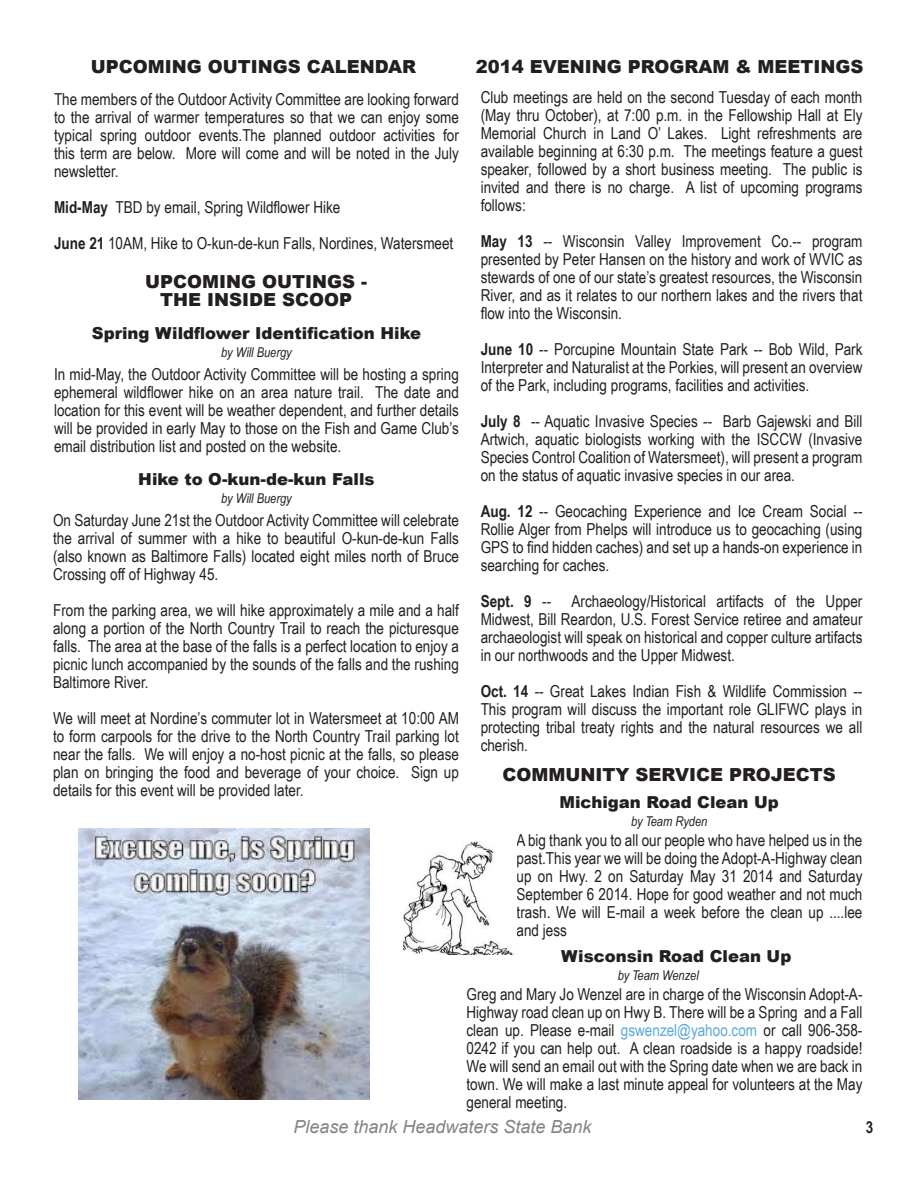
<style>
.page{position:relative;width:918px;height:1188px;background:#fff}
.page>*{position:absolute;margin:0;border:0;box-sizing:border-box;transform-origin:0 0}
.t1{font:900 18px "Arial";color:#231f20}
.t2{font:italic 18px "Arial";color:#828487}
.t3{font:16.5px/18px "Arial Narrow";color:#231f20;text-align:justify}
.t4{font:900 16.5px "Arial";color:#231f20}
.t5{font:700 16.5px "Arial Narrow";color:#231f20}
.t6{font:italic 13.5px "Arial Narrow";color:#231f20}
.s1{font-weight:700}
.s2{color:#5caad7}
</style>
<div class="page">
<img style="left:78px;top:828px;width:291px;height:272px">
<img style="left:403px;top:842px;width:111px;height:113px">
<p class="t1" style="left:91px;top:54px;width:327px">UPCOMING OUTINGS CALENDAR</p>
<p class="t3" style="left:54px;top:89px;width:407px">The members of the Outdoor Activity Committee are looking forward to the arrival of warmer temperatures so that we can enjoy some typical spring outdoor events.The planned outdoor activities for this term are below. More will come and will be noted in the July newsletter.</p>
<p class="t3" style="left:54px;top:197px;width:288px"><span class="s1">Mid-May</span> TBD by email, Spring Wildflower Hike</p>
<p class="t3" style="left:54px;top:233px;width:401px"><span class="s1">June 21</span> 10AM, Hike to O-kun-de-kun Falls, Nordines, Watersmeet</p>
<p class="t1" style="left:145px;top:268px;width:223px">UPCOMING OUTINGS -</p>
<p class="t1" style="left:160px;top:286px;width:193px">THE INSIDE SCOOP</p>
<p class="t4" style="left:92px;top:321px;width:331px">Spring Wildflower Identification Hike</p>
<p class="t6" style="left:221px;top:343px;width:72px">by Will Buergy</p>
<p class="t3" style="left:54px;top:365px;width:406px">In mid-May, the Outdoor Activity Committee will be hosting a spring ephemeral wildflower hike on an area nature trail. The date and location for this event will be weather dependent, and further details will be provided in early May to those on the Fish and Game Club’s email distribution list and posted on the website.</p>
<p class="t4" style="left:138px;top:467px;width:238px">Hike to O-kun-de-kun Falls</p>
<p class="t6" style="left:221px;top:489px;width:72px">by Will Buergy</p>
<p class="t3" style="left:53px;top:511px;width:407px">On Saturday June 21st the Outdoor Activity Committee will celebrate the arrival of summer with a hike to beautiful O-kun-de-kun Falls (also known as Baltimore Falls) located eight miles north of Bruce Crossing off of Highway 45.</p>
<p class="t3" style="left:53px;top:601px;width:407px">From the parking area, we will hike approximately a mile and a half along a portion of the North Country Trail to reach the picturesque falls. The area at the base of the falls is a perfect location to enjoy a picnic lunch accompanied by the sounds of the falls and the rushing Baltimore River.</p>
<p class="t3" style="left:53px;top:709px;width:407px">We will meet at Nordine’s commuter lot in Watersmeet at 10:00 AM to form carpools for the drive to the North Country Trail parking lot near the falls. We will enjoy a no-host picnic at the falls, so please plan on bringing the food and beverage of your choice. Sign up details for this event will be provided later.</p>
<p class="t1" style="left:476px;top:54px;width:389px">2014 EVENING PROGRAM &amp; MEETINGS</p>
<p class="t3" style="left:481px;top:88px;width:383px">Club meetings are held on the second Tuesday of each month (May thru October), at 7:00 p.m. in the Fellowship Hall at Ely Memorial Church in Land O’ Lakes. Light refreshments are available beginning at 6:30 p.m. The meetings feature a guest speaker, followed by a short business meeting. The public is invited and there is no charge. A list of upcoming programs follows:</p>
<p class="t3" style="left:481px;top:232px;width:383px"><span class="s1">May 13</span> -- Wisconsin Valley Improvement Co.-- program presented by Peter Hansen on the history and work of WVIC as stewards of one of our state’s greatest resources, the Wisconsin River, and as it relates to our northern lakes and the rivers that flow into the Wisconsin.</p>
<p class="t3" style="left:481px;top:340px;width:383px"><span class="s1">June 10</span> -- Porcupine Mountain State Park -- Bob Wild, Park Interpreter and Naturalist at the Porkies, will present an overview of the Park, including programs, facilities and activities.</p>
<p class="t3" style="left:481px;top:412px;width:383px"><span class="s1">July 8</span> -- Aquatic Invasive Species -- Barb Gajewski and Bill Artwich, aquatic biologists working with the ISCCW (Invasive Species Control Coalition of Watersmeet), will present a program on the status of aquatic invasive species in our area.</p>
<p class="t3" style="left:481px;top:502px;width:383px"><span class="s1">Aug. 12</span> -- Geocaching Experience and Ice Cream Social -- Rollie Alger from Phelps will introduce us to geocaching (using GPS to find hidden caches) and set up a hands-on experience in searching for caches.</p>
<p class="t3" style="left:481px;top:592px;width:383px"><span class="s1">Sept. 9</span> -- Archaeology/Historical artifacts of the Upper Midwest, Bill Reardon, U.S. Forest Service retiree and amateur archaeologist will speak on historical and copper culture artifacts in our northwoods and the Upper Midwest.</p>
<p class="t3" style="left:481px;top:682px;width:383px"><span class="s1">Oct. 14</span> -- Great Lakes Indian Fish &amp; Wildlife Commission -- This program will discuss the important role GLIFWC plays in protecting tribal treaty rights and the natural resources we all cherish.</p>
<p class="t1" style="left:503px;top:762px;width:335px">COMMUNITY SERVICE PROJECTS</p>
<p class="t4" style="left:560px;top:791px;width:221px">Michigan Road Clean Up</p>
<p class="t6" style="left:631px;top:812px;width:78px">by Team Ryden</p>
<p class="t3" style="left:517px;top:831px;width:347px">A big thank you to all our people who have helped us in the past.This year we will be doing the Adopt-A-Highway clean up on Hwy. 2 on Saturday May 31 2014 and Saturday September 6 2014. Hope for good weather and not much trash. We will E-mail a week before the clean up ....lee and jess</p>
<p class="t4" style="left:561px;top:944px;width:232px">Wisconsin Road Clean Up</p>
<p class="t6" style="left:618px;top:966px;width:83px">by Team Wenzel</p>
<p class="t3" style="left:466px;top:985px;width:398px">Greg and Mary Jo Wenzel are in charge of the Wisconsin Adopt-A-Highway road clean up on Hwy B. There will be a Spring and a Fall clean up. Please e-mail <span class="s2">gswenzel@yahoo.com</span> or call 906-358- 0242 if you can help out. A clean roadside is a happy roadside!<br>We will send an email out with the Spring date when we are back in town. We will make a last minute appeal for volunteers at the May general meeting.</p>
<p class="t2" style="left:293px;top:1115px;width:300px">Please thank Headwaters State Bank</p>
<p class="t5" style="left:866px;top:1115px;width:9px">3</p>
</div>
